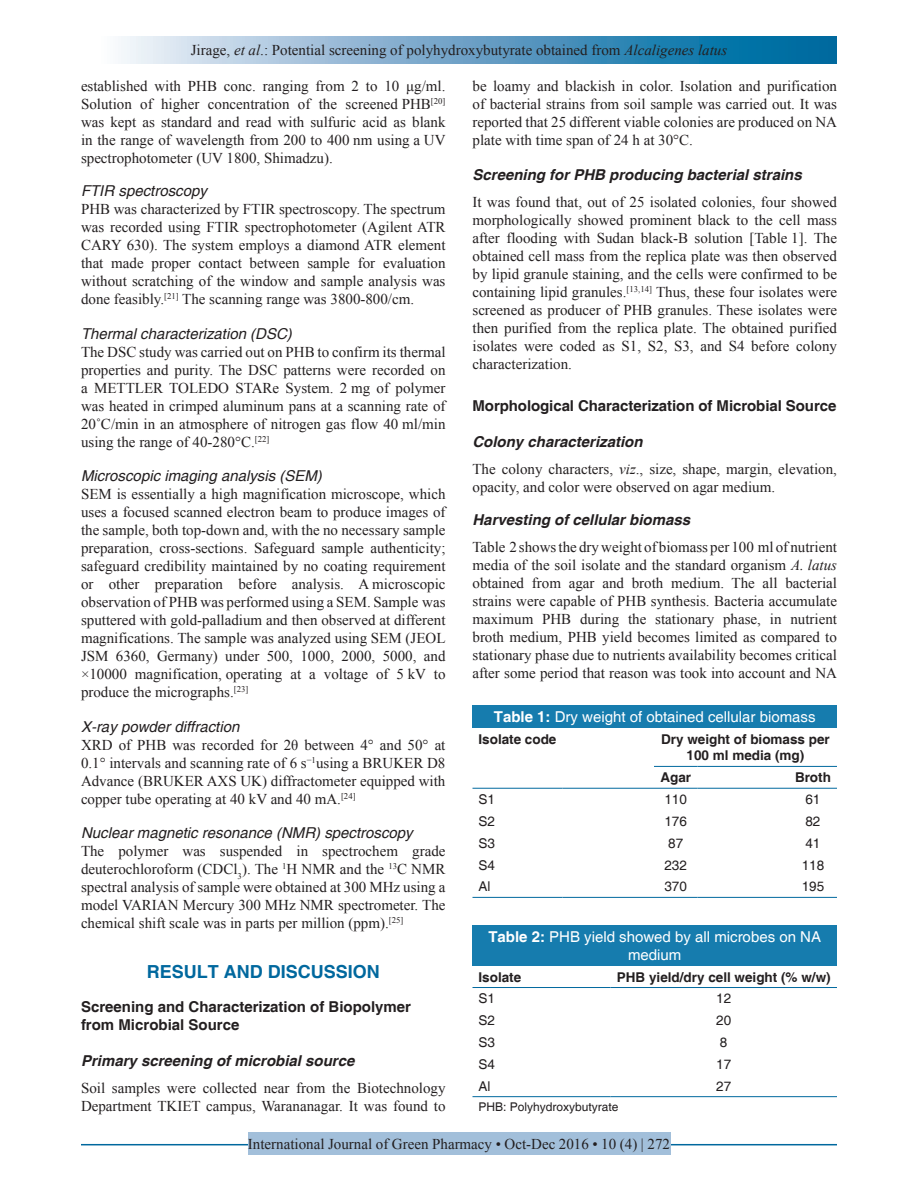
<style>
.page{position:relative;width:918px;height:1188px;background:#fff}
.page>*{position:absolute;margin:0;border:0;box-sizing:border-box;transform-origin:0 0}
.t1{font:700 18px "Helvetica";color:#00689e}
.TX{font:15px/18px "Times New Roman";color:#231f20;text-align:justify}
.t2{font:italic 15px "Helvetica";color:#231f20}
.t3{font:italic 700 15px "Helvetica";color:#231f20}
.H2_No_Above_Space{font:700 15px/18px "Helvetica";color:#231f20}
.TT{font:15px/18px "Helvetica";color:#fff;text-align:center}
.TCH{font:700 13.5px/16.5px "Helvetica";color:#231f20;text-align:center}
.TB{font:13.5px "Helvetica";color:#231f20}
.TBL{font:13.5px "Helvetica";color:#231f20}
.TFN{font:12px "Helvetica";color:#231f20}
.s1{font-style:italic}
.s2{font-weight:700}
</style>
<div class="page">
<div style="left:81px;top:37px;width:756px;height:27px;background:linear-gradient(to right,#fcf4fb,#005d99)"></div>
<hr style="left:81px;top:1144px;width:756px;height:1px;background:#00689e">
<div style="left:248px;top:1133px;width:422px;height:22px;background:#a2bfda"></div>
<div style="left:472px;top:705px;width:365px;height:23px;background:#167cae"></div>
<hr style="left:472px;top:897px;width:90px;height:1px;background:#00689e">
<hr style="left:562px;top:897px;width:92px;height:1px;background:#00689e">
<hr style="left:654px;top:897px;width:44px;height:1px;background:#00689e">
<hr style="left:698px;top:897px;width:91px;height:1px;background:#00689e">
<hr style="left:789px;top:897px;width:48px;height:1px;background:#00689e">
<hr style="left:472px;top:788px;width:90px;height:1px;background:#00689e">
<hr style="left:562px;top:788px;width:92px;height:1px;background:#00689e">
<hr style="left:654px;top:788px;width:44px;height:1px;background:#00689e">
<hr style="left:698px;top:788px;width:91px;height:1px;background:#00689e">
<hr style="left:789px;top:788px;width:48px;height:1px;background:#00689e">
<hr style="left:654px;top:766px;width:44px;height:1px;background:#00689e">
<hr style="left:698px;top:766px;width:91px;height:1px;background:#00689e">
<hr style="left:789px;top:766px;width:48px;height:1px;background:#00689e">
<div style="left:472px;top:925px;width:365px;height:41px;background:#167cae"></div>
<hr style="left:472px;top:1096px;width:56px;height:1px;background:#00689e">
<hr style="left:528px;top:1096px;width:82px;height:1px;background:#00689e">
<hr style="left:610px;top:1096px;width:227px;height:1px;background:#00689e">
<hr style="left:472px;top:987px;width:56px;height:1px;background:#00689e">
<hr style="left:528px;top:987px;width:82px;height:1px;background:#00689e">
<hr style="left:610px;top:987px;width:227px;height:1px;background:#00689e">
<p class="TX" style="left:191px;top:41px;width:538px">Jirage, <span class="s1">et al</span>.: Potential screening of polyhydroxybutyrate obtained from <span class="s1">Alcaligenes latus</span></p>
<p class="TX" style="left:81px;top:77px;width:366px">established with PHB conc. ranging from 2 to 10 μg/ml.<br>Solution of higher concentration of the screened PHB<sup>[20] </sup>was kept as standard and read with sulfuric acid as blank in the range of wavelength from 200 to 400 nm using a UV spectrophotometer (UV 1800, Shimadzu).</p>
<h4 class="t2" style="left:81px;top:182px;width:127px">FTIR spectroscopy</h4>
<p class="TX" style="left:81px;top:200px;width:366px">PHB was characterized by FTIR spectroscopy. The spectrum was recorded using FTIR spectrophotometer (Agilent ATR CARY 630). The system employs a diamond ATR element that made proper contact between sample for evaluation without scratching of the window and sample analysis was done feasibly.<sup>[21]</sup> The scanning range was 3800-800/cm.</p>
<h4 class="t2" style="left:81px;top:325px;width:212px">Thermal characterization (DSC)</h4>
<p class="TX" style="left:81px;top:342px;width:366px">The DSC study was carried out on PHB to confirm its thermal properties and purity. The DSC patterns were recorded on a METTLER TOLEDO STARe System. 2 mg of polymer was heated in crimped aluminum pans at a scanning rate of 20˚C/min in an atmosphere of nitrogen gas flow 40 ml/min using the range of 40-280°C.<sup>[22]</sup></p>
<h4 class="t2" style="left:81px;top:467px;width:242px">Microscopic imaging analysis (SEM)</h4>
<p class="TX" style="left:81px;top:485px;width:366px">SEM is essentially a high magnification microscope, which uses a focused scanned electron beam to produce images of the sample, both top-down and, with the no necessary sample preparation, cross-sections. Safeguard sample authenticity; safeguard credibility maintained by no coating requirement or other preparation before analysis. A microscopic observation of PHB was performed using a SEM. Sample was sputtered with gold-palladium and then observed at different magnifications. The sample was analyzed using SEM (JEOL JSM 6360, Germany) under 500, 1000, 2000, 5000, and ×10000 magnification, operating at a voltage of 5 kV to produce the micrographs.<sup>[23]</sup></p>
<h4 class="t2" style="left:81px;top:718px;width:160px">X-ray powder diffraction</h4>
<p class="TX" style="left:81px;top:735px;width:366px">XRD of PHB was recorded for 2θ between 4° and 50° at 0.1° intervals and scanning rate of 6 s<sup>−1</sup>using a BRUKER D8<br>Advance (BRUKER AXS UK) diffractometer equipped with copper tube operating at 40 kV and 40 mA.<sup>[24]</sup></p>
<h4 class="t2" style="left:81px;top:824px;width:333px">Nuclear magnetic resonance (NMR) spectroscopy</h4>
<p class="TX" style="left:81px;top:842px;width:366px">The polymer was suspended in spectrochem grade deuterochloroform (CDCl<sub>3</sub>). The <sup>1</sup>H NMR and the <sup>13</sup>C NMR spectral analysis of sample were obtained at 300 MHz using a model VARIAN Mercury 300 MHz NMR spectrometer. The chemical shift scale was in parts per million (ppm).<sup>[25]</sup></p>
<h1 class="t1" style="left:147px;top:961px;width:235px">RESULT AND DISCUSSION</h1>
<p class="H2_No_Above_Space" style="left:81px;top:999px;width:332px">Screening and Characterization of Biopolymer from Microbial Source</p>
<h3 class="t3" style="left:81px;top:1052px;width:275px">Primary screening of microbial source</h3>
<p class="TX" style="left:81px;top:1079px;width:366px">Soil samples were collected near from the Biotechnology<br>Department TKIET campus, Warananagar. It was found to</p>
<p class="TX" style="left:472px;top:77px;width:366px">be loamy and blackish in color. Isolation and purification of bacterial strains from soil sample was carried out. It was reported that 25 different viable colonies are produced on NA plate with time span of 24 h at 30°C.</p>
<h3 class="t3" style="left:472px;top:165px;width:331px">Screening for PHB producing bacterial strains</h3>
<p class="TX" style="left:472px;top:192px;width:366px">It was found that, out of 25 isolated colonies, four showed morphologically showed prominent black to the cell mass after flooding with Sudan black-B solution [Table 1]. The obtained cell mass from the replica plate was then observed by lipid granule staining, and the cells were confirmed to be containing lipid granules.<sup>[13,14]</sup> Thus, these four isolates were screened as producer of PHB granules. These isolates were then purified from the replica plate. The obtained purified isolates were coded as S1, S2, S3, and S4 before colony characterization.</p>
<h2 class="H2_No_Above_Space" style="left:472px;top:398px;width:365px">Morphological Characterization of Microbial Source</h2>
<h3 class="t3" style="left:472px;top:433px;width:172px">Colony characterization</h3>
<p class="TX" style="left:472px;top:460px;width:366px">The colony characters, <span class="s1">viz</span>., size, shape, margin, elevation, opacity, and color were observed on agar medium.</p>
<h3 class="t3" style="left:472px;top:511px;width:219px">Harvesting of cellular biomass</h3>
<p class="TX" style="left:472px;top:538px;width:366px">Table 2 shows the dry weight of biomass per 100 ml of nutrient media of the soil isolate and the standard organism <span class="s1">A. latus </span>obtained from agar and broth medium. The all bacterial strains were capable of PHB synthesis. Bacteria accumulate maximum PHB during the stationary phase, in nutrient broth medium, PHB yield becomes limited as compared to stationary phase due to nutrients availability becomes critical after some period that reason was took into account and NA</p>
<p class="TT" style="left:494px;top:708px;width:323px"><span class="s2">Table 1:</span> Dry weight of obtained cellular biomass</p>
<p class="TCH" style="left:478px;top:732px;width:80px">Isolate code</p>
<p class="TCH" style="left:661px;top:732px;width:170px">Dry weight of biomass per<br>100 ml media (mg)</p>
<p class="TCH" style="left:660px;top:770px;width:32px">Agar</p>
<p class="TCH" style="left:795px;top:770px;width:37px">Broth</p>
<p class="TB" style="left:478px;top:792px;width:18px">S1</p>
<p class="TB" style="left:664px;top:792px;width:24px">110</p>
<p class="TB" style="left:805px;top:792px;width:17px">61</p>
<p class="TB" style="left:478px;top:813px;width:18px">S2</p>
<p class="TB" style="left:664px;top:813px;width:24px">176</p>
<p class="TB" style="left:805px;top:813px;width:17px">82</p>
<p class="TB" style="left:478px;top:835px;width:18px">S3</p>
<p class="TB" style="left:668px;top:835px;width:17px">87</p>
<p class="TB" style="left:805px;top:835px;width:17px">41</p>
<p class="TB" style="left:478px;top:857px;width:18px">S4</p>
<p class="TB" style="left:664px;top:857px;width:24px">232</p>
<p class="TB" style="left:802px;top:857px;width:24px">118</p>
<p class="TBL" style="left:478px;top:879px;width:14px">Al</p>
<p class="TBL" style="left:664px;top:879px;width:24px">370</p>
<p class="TBL" style="left:802px;top:879px;width:24px">195</p>
<p class="TT" style="left:488px;top:928px;width:334px"><span class="s2">Table 2:</span> PHB yield showed by all microbes on NA medium</p>
<p class="TCH" style="left:478px;top:969px;width:44px">Isolate</p>
<p class="TCH" style="left:617px;top:969px;width:215px">PHB yield/dry cell weight (% w/w)</p>
<p class="TB" style="left:478px;top:991px;width:18px">S1</p>
<p class="TB" style="left:716px;top:991px;width:17px">12</p>
<p class="TB" style="left:478px;top:1013px;width:18px">S2</p>
<p class="TB" style="left:716px;top:1013px;width:17px">20</p>
<p class="TB" style="left:478px;top:1034px;width:18px">S3</p>
<p class="TB" style="left:720px;top:1034px;width:9px">8</p>
<p class="TB" style="left:478px;top:1056px;width:18px">S4</p>
<p class="TB" style="left:716px;top:1056px;width:17px">17</p>
<p class="TBL" style="left:478px;top:1078px;width:14px">Al</p>
<p class="TBL" style="left:716px;top:1078px;width:17px">27</p>
<p class="TFN" style="left:478px;top:1100px;width:142px">PHB: Polyhydroxybutyrate</p>
<p class="TX" style="left:248px;top:1135px;width:424px">International Journal of Green Pharmacy • Oct-Dec 2016 • 10 (4) | 272</p>
</div>
